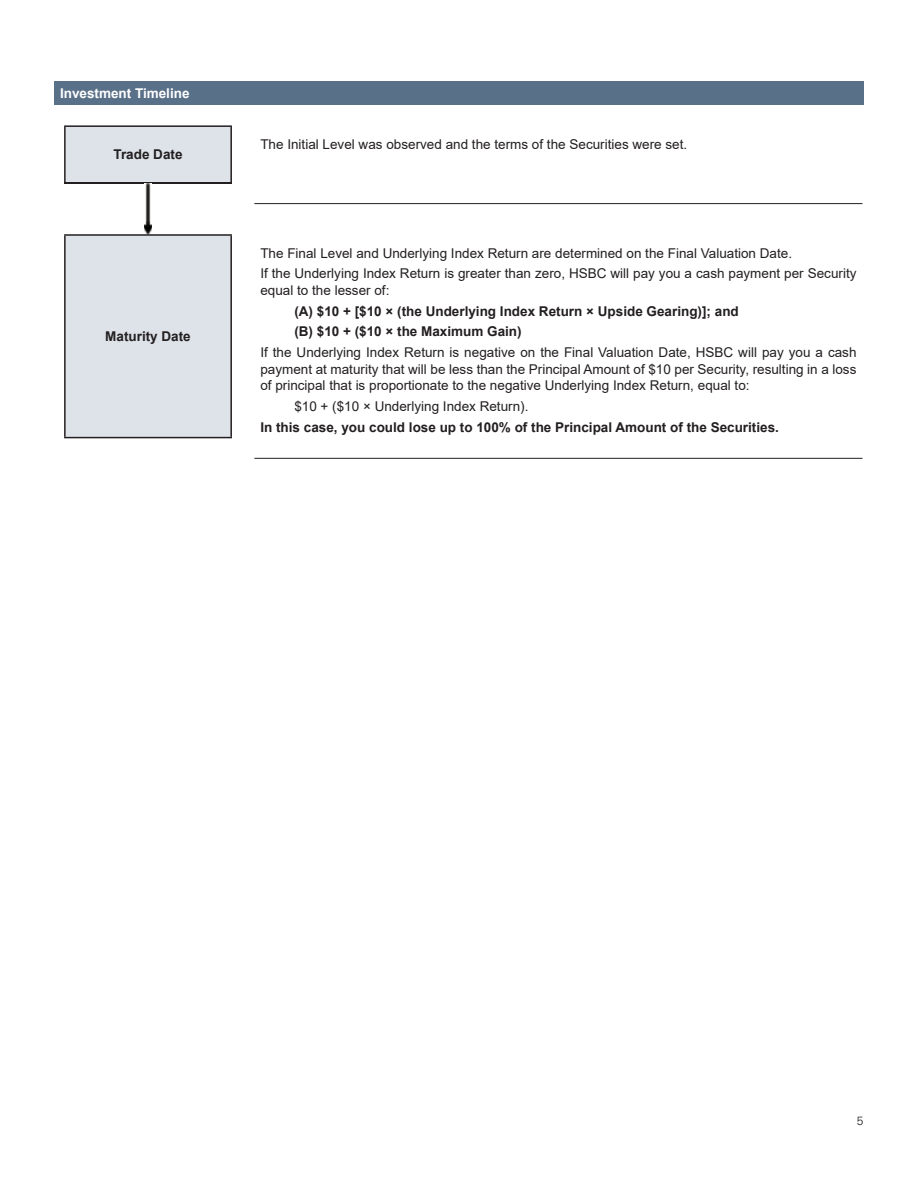
<style>
.page{position:relative;width:918px;height:1188px;background:#fff}
.page>*{position:absolute;margin:0;border:0;box-sizing:border-box;transform-origin:0 0}
.t1{font:13.5px/16.5px "Arial";color:#231f20}
.t2{font:700 13.5px/20.7px "Arial";color:#231f20}
.t3{font:700 13.5px "Arial";color:#fff}
.t4{font:300 12px "Univers";color:#231f20}
</style>
<div class="page">
<div style="left:54px;top:81px;width:810px;height:24px;background:#597089"></div>
<div style="left:65px;top:126px;width:166px;height:57px;background:#dee3e9"></div>
<hr style="left:64px;top:125px;width:168px;height:2px;background:#231f20">
<hr style="left:64px;top:127px;width:2px;height:55px;background:#231f20">
<hr style="left:230px;top:127px;width:2px;height:55px;background:#231f20">
<hr style="left:64px;top:182px;width:168px;height:2px;background:#231f20">
<hr style="left:254px;top:203px;width:608px;height:1px;background:#231f20">
<img style="left:144px;top:184px;width:8px;height:50px">
<div style="left:65px;top:235px;width:166px;height:203px;background:#dee3e9"></div>
<hr style="left:64px;top:234px;width:168px;height:2px;background:#231f20">
<hr style="left:64px;top:236px;width:2px;height:201px;background:#231f20">
<hr style="left:230px;top:236px;width:2px;height:201px;background:#231f20">
<hr style="left:64px;top:437px;width:168px;height:1px;background:#231f20">
<hr style="left:254px;top:458px;width:608px;height:1px;background:#231f20">
<p class="t3" style="left:60px;top:83px;width:131px">Investment Timeline</p>
<p class="t2" style="left:114px;top:144px;width:71px">Trade Date</p>
<p class="t2" style="left:105px;top:326px;width:87px">Maturity Date</p>
<p class="t1" style="left:260px;top:136px;width:428px">The Initial Level was observed and the terms of the Securities were set.</p>
<p class="t1" style="left:260px;top:242px;width:598px;line-height:20.7px">The Final Level and Underlying Index Return are determined on the Final Valuation Date.<br>If the Underlying Index Return is greater than zero, HSBC will pay you a cash payment per Security</p>
<p class="t1" style="left:260px;top:282px;width:131px">equal to the lesser of:</p>
<p class="t2" style="left:294px;top:301px;width:446px">(A) $10 + [$10 × (the Underlying Index Return × Upside Gearing)]; and (B) $10 + ($10 × the Maximum Gain)</p>
<p class="t1" style="left:260px;top:344px;width:598px;text-align:justify">If the Underlying Index Return is negative on the Final Valuation Date, HSBC will pay you a cash payment at maturity that will be less than the Principal Amount of $10 per Security, resulting in a loss of principal that is proportionate to the negative Underlying Index Return, equal to:</p>
<p class="t1" style="left:294px;top:398px;width:236px">$10 + ($10 × Underlying Index Return).</p>
<p class="t2" style="left:260px;top:417px;width:520px">In this case, you could lose up to 100% of the Principal Amount of the Securities.</p>
<p class="t4" style="left:857px;top:1114px;width:8px">5</p>
</div>
